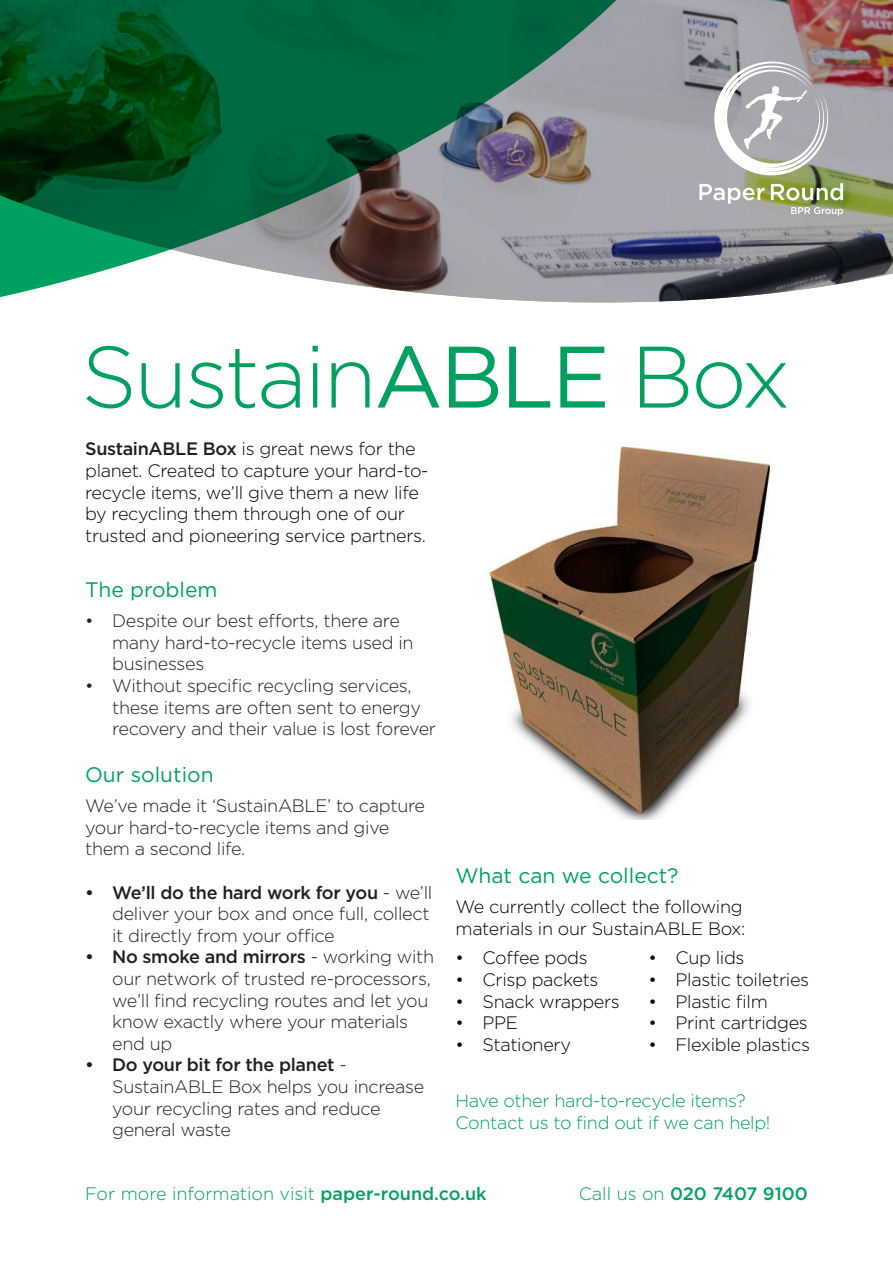
<style>
.page{position:relative;width:893px;height:1263px;background:#fff}
.page>*{position:absolute;margin:0;border:0;box-sizing:border-box;transform-origin:0 0}
.t1{font:300 87px "Gotham";letter-spacing:-.03em;color:#00a160}
.t2{font:21px "Gotham";color:#00a160}
.t3{font:300 18px/21.6px "Gotham";letter-spacing:-.02em;color:#221f1f}
.t4{font:300 18px/21.6px "Gotham";letter-spacing:-.02em;color:#000}
.t5{font:300 18px/21.6px "Gotham";letter-spacing:-.02em;color:#00a160}
.t6{font:300 18px "Gotham";color:#00a160}
.t7{font:500 18px "Gotham";color:#00a160}
.s1{font-weight:400}
.s2{font-weight:500;color:#221f1f}
.s3{font-weight:500}
.s4{font-weight:300}
</style>
<div class="page">
<img style="left:761px;top:0;width:132px;height:295px">
<svg style="left:0;top:0;width:761px;height:303px;background:#4d7b69"></svg>
<svg style="left:791px;top:207px;width:52px;height:9px"></svg>
<svg style="left:699px;top:184px;width:66px;height:20px"></svg>
<svg style="left:771px;top:183px;width:72px;height:17px"></svg>
<svg style="left:712px;top:60px;width:118px;height:117px"></svg>
<img style="left:487px;top:444px;width:283px;height:375px">
<h1 class="t1" style="left:81px;top:338px;width:711px">Sustain<span class="s1">ABLE</span> Box</h1>
<p class="t4" style="left:85px;top:439px;width:345px"><span class="s2">SustainABLE Box</span> is great news for the planet. Created to capture your hard-to&shy;recycle items, we’ll give them a new life by recycling them through one of our trusted and pioneering service partners.</p>
<p class="t2" style="left:85px;top:580px;width:134px">The problem</p>
<p class="t3" style="left:112px;top:611px;width:303px;text-indent:-27px">• Despite our best efforts, there are many hard-to-recycle items used in businesses</p>
<p class="t3" style="left:112px;top:676px;width:326px;text-indent:-27px">• Without specific recycling services, these items are often sent to energy recovery and their value is lost forever</p>
<p class="t2" style="left:85px;top:765px;width:130px">Our solution</p>
<p class="t3" style="left:85px;top:796px;width:341px">We’ve made it ‘SustainABLE’ to capture your hard-to-recycle items and give them a second life.</p>
<p class="t3" style="left:112px;top:882px;width:322px;text-indent:-27px"><span class="s3">• We’ll do the hard work for you</span> - we’ll deliver your box and once full, collect it directly from your office</p>
<p class="t3" style="left:112px;top:947px;width:323px;text-indent:-27px"><span class="s3">• No smoke and mirrors</span> - working with our network of trusted re-processors, we’ll find recycling routes and let you know exactly where your materials end up</p>
<p class="t3" style="left:112px;top:1055px;width:314px;text-indent:-27px"><span class="s3">• Do your bit for the planet</span> -<br>SustainABLE Box helps you increase your recycling rates and reduce general waste</p>
<p class="t2" style="left:456px;top:866px;width:224px">What can we collect?</p>
<p class="t4" style="left:456px;top:897px;width:291px">We currently collect the following materials in our SustainABLE Box:</p>
<p class="t4" style="left:455px;top:948px;width:134px">• Coffee pods</p>
<p class="t4" style="left:455px;top:970px;width:145px">• Crisp packets</p>
<p class="t4" style="left:455px;top:991px;width:166px">• Snack wrappers</p>
<p class="t4" style="left:455px;top:1013px;width:64px">• PPE</p>
<p class="t4" style="left:455px;top:1034px;width:117px">• Stationery</p>
<p class="t4" style="left:648px;top:948px;width:98px">• Cup lids</p>
<p class="t4" style="left:648px;top:970px;width:162px">• Plastic toiletries</p>
<p class="t4" style="left:648px;top:991px;width:121px">• Plastic film</p>
<p class="t4" style="left:648px;top:1013px;width:161px">• Print cartridges</p>
<p class="t4" style="left:648px;top:1034px;width:163px">• Flexible plastics</p>
<p class="t5" style="left:456px;top:1091px;width:316px">Have other hard-to-recycle items?<br>Contact us to find out if we can help!</p>
<p class="t6" style="left:85px;top:1185px;width:403px">For more information visit <span class="s3">paper-round.co.uk</span></p>
<p class="t7" style="left:579px;top:1185px;width:231px"><span class="s4">Call us on</span> 020 7407 9100</p>
</div>
